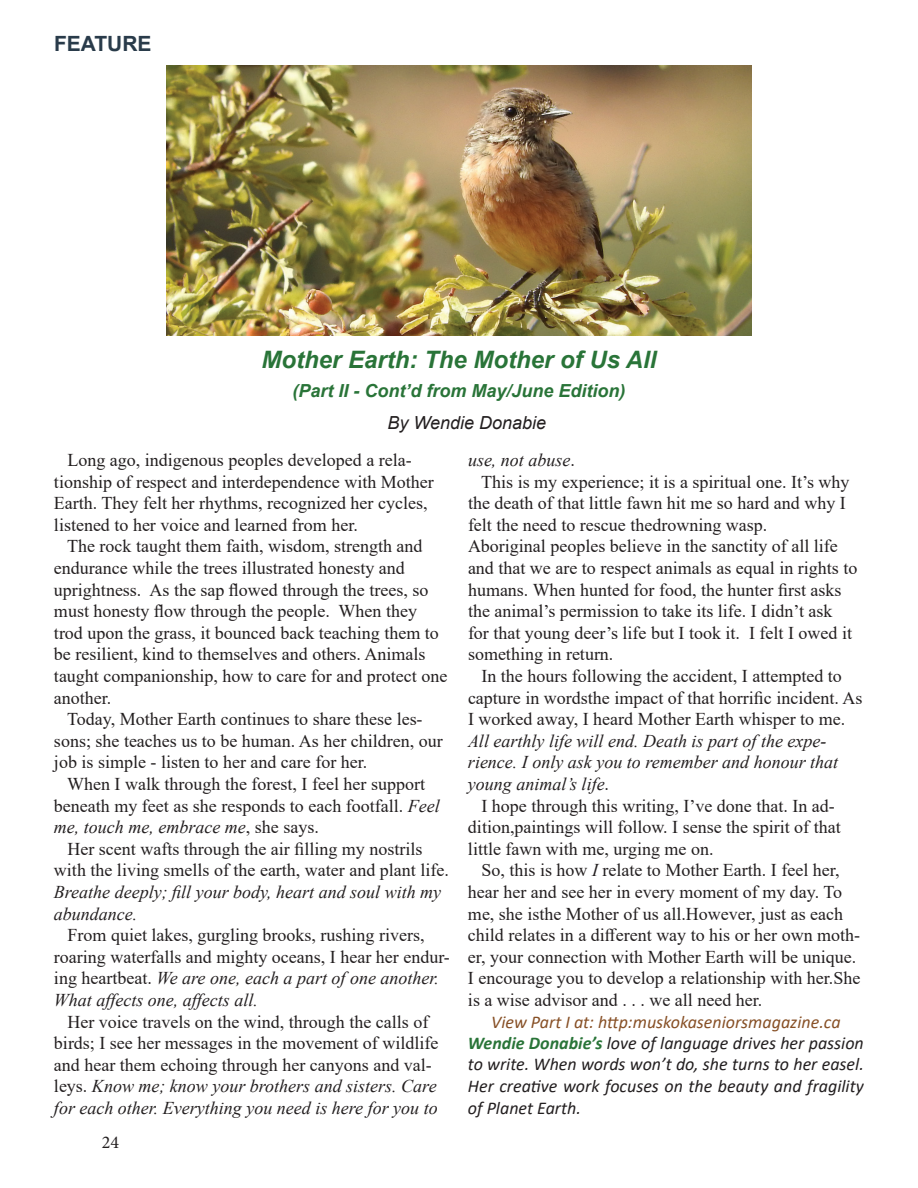
<style>
.page{position:relative;width:918px;height:1188px;background:#fff}
.page>*{position:absolute;margin:0;border:0;box-sizing:border-box;transform-origin:0 0}
.t1{font:italic 700 24px "Arial";color:#297438}
.t2{font:700 21px "Arial";color:#293b4a}
.t3{font:18px/21.6px "Times New Roman";color:#231f20}
.t4{font:italic 18px/21.6px "Times New Roman";color:#231f20}
.t5{font:italic 18px/21.6px "Calibri";color:#231f20;text-align:justify}
.t6{font:italic 18px "Calibri";color:#875026}
.t7{font:italic 700 18px "Arial";color:#297438}
.t8{font:italic 18px "Arial";color:#231f20}
.t9{font:18px "Minion Pro";color:#231f20}
.s1{font-style:italic}
.s2{font-style:normal}
.s3{font-weight:700;color:#297438}
</style>
<div class="page">
<img style="left:167px;top:66px;width:585px;height:270px">
<p class="t2" style="left:54px;top:29px;width:99px">FEATURE</p>
<h1 class="t1" style="left:261px;top:343px;width:397px">Mother Earth: The Mother of Us All</h1>
<p class="t7" style="left:292px;top:378px;width:335px">(Part II - Cont’d from May/June Edition)</p>
<p class="t8" style="left:388px;top:411px;width:160px">By Wendie Donabie</p>
<p class="t3" style="left:54px;top:449px;width:381px;text-indent:14px">Long ago, indigenous peoples developed a rela&shy;tionship of respect and interdependence with Mother Earth. They felt her rhythms, recognized her cycles, listened to her voice and learned from her.</p>
<p class="t3" style="left:54px;top:535px;width:395px;text-indent:13px">The rock taught them faith, wisdom, strength and endurance while the trees illustrated honesty and uprightness. As the sap flowed through the trees, so must honesty flow through the people. When they trod upon the grass, it bounced back teaching them to be resilient, kind to themselves and others. Animals taught companionship, how to care for and protect one another.</p>
<p class="t3" style="left:54px;top:708px;width:390px;text-indent:13px">Today, Mother Earth continues to share these les&shy;sons; she teaches us to be human. As her children, our job is simple - listen to her and care for her.</p>
<p class="t3" style="left:54px;top:773px;width:387px;text-indent:13px">When I walk through the forest, I feel her support beneath my feet as she responds to each footfall. <span class="s1">Feel me, touch me, embrace me</span>, she says.</p>
<p class="t3" style="left:54px;top:837px;width:396px;text-indent:14px">Her scent wafts through the air filling my nostrils with the living smells of the earth, water and plant life.</p>
<p class="t4" style="left:54px;top:881px;width:389px">Breathe deeply; fill your body, heart and soul with my abundance.</p>
<p class="t3" style="left:54px;top:924px;width:397px;text-indent:14px">From quiet lakes, gurgling brooks, rushing rivers, roaring waterfalls and mighty oceans, I hear her endur&shy;ing heartbeat. <span class="s1">We are one, each a part of one another.<br>What affects one, affects all.</span></p>
<p class="t3" style="left:54px;top:1010px;width:386px;text-align:center">Her voice travels on the wind, through the calls of birds; I see her messages in the movement of wildlife and hear them echoing through her canyons and val&shy;leys. <span class="s1">Know me; know your brothers and sisters. Care for each other. Everything you need is here for you to</span></p>
<p class="t9" style="left:102px;top:1130px;width:19px">24</p>
<p class="t4" style="left:468px;top:449px;width:108px">use, not abuse<span class="s2">.</span></p>
<p class="t3" style="left:481px;top:470px;width:370px">This is my experience; it is a spiritual one. It’s why</p>
<p class="t3" style="left:468px;top:492px;width:379px">the death of that little fawn hit me so hard and why I</p>
<p class="t3" style="left:468px;top:513px;width:301px">felt the need to rescue thedrowning wasp.</p>
<p class="t3" style="left:468px;top:535px;width:371px">Aboriginal peoples believe in the sanctity of all life</p>
<p class="t3" style="left:468px;top:557px;width:391px">and that we are to respect animals as equal in rights to</p>
<p class="t3" style="left:468px;top:578px;width:375px">humans. When hunted for food, the hunter first asks</p>
<p class="t3" style="left:468px;top:600px;width:366px">the animal’s permission to take its life. I didn’t ask</p>
<p class="t3" style="left:468px;top:621px;width:386px">for that young deer’s life but I took it. I felt I owed it</p>
<p class="t3" style="left:468px;top:643px;width:147px">something in return.</p>
<p class="t3" style="left:482px;top:665px;width:362px">In the hours following the accident, I attempted to</p>
<p class="t3" style="left:468px;top:686px;width:396px">capture in wordsthe impact of that horrific incident. As</p>
<p class="t3" style="left:468px;top:708px;width:379px">I worked away, I heard Mother Earth whisper to me.</p>
<p class="t4" style="left:468px;top:730px;width:372px">All earthly life will end. Death is part of the expe&shy;rience. I only ask you to remember and honour that young animal’s life<span class="s2">.</span></p>
<p class="t3" style="left:468px;top:794px;width:374px;text-indent:14px">I hope through this writing, I’ve done that. In ad&shy;dition,paintings will follow. I sense the spirit of that little fawn with me, urging me on.</p>
<p class="t3" style="left:468px;top:859px;width:394px;text-indent:14px">So, this is how <span class="s1">I</span> relate to Mother Earth. I feel her, hear her and see her in every moment of my day. To me, she isthe Mother of us all.However, just as each child relates in a different way to his or her own moth&shy;er, your connection with Mother Earth will be unique.<br>I encourage you to develop a relationship with her.She is a wise advisor and . . . we all need her.</p>
<p class="t6" style="left:491px;top:1009px;width:351px">View Part I at: http:muskokaseniorsmagazine.ca</p>
<p class="t5" style="left:468px;top:1031px;width:397px"><span class="s3">Wendie Donabie’s</span> love of language drives her passion to write. When words won’t do, she turns to her easel.<br>Her creative work focuses on the beauty and fragility of Planet Earth.</p>
</div>
